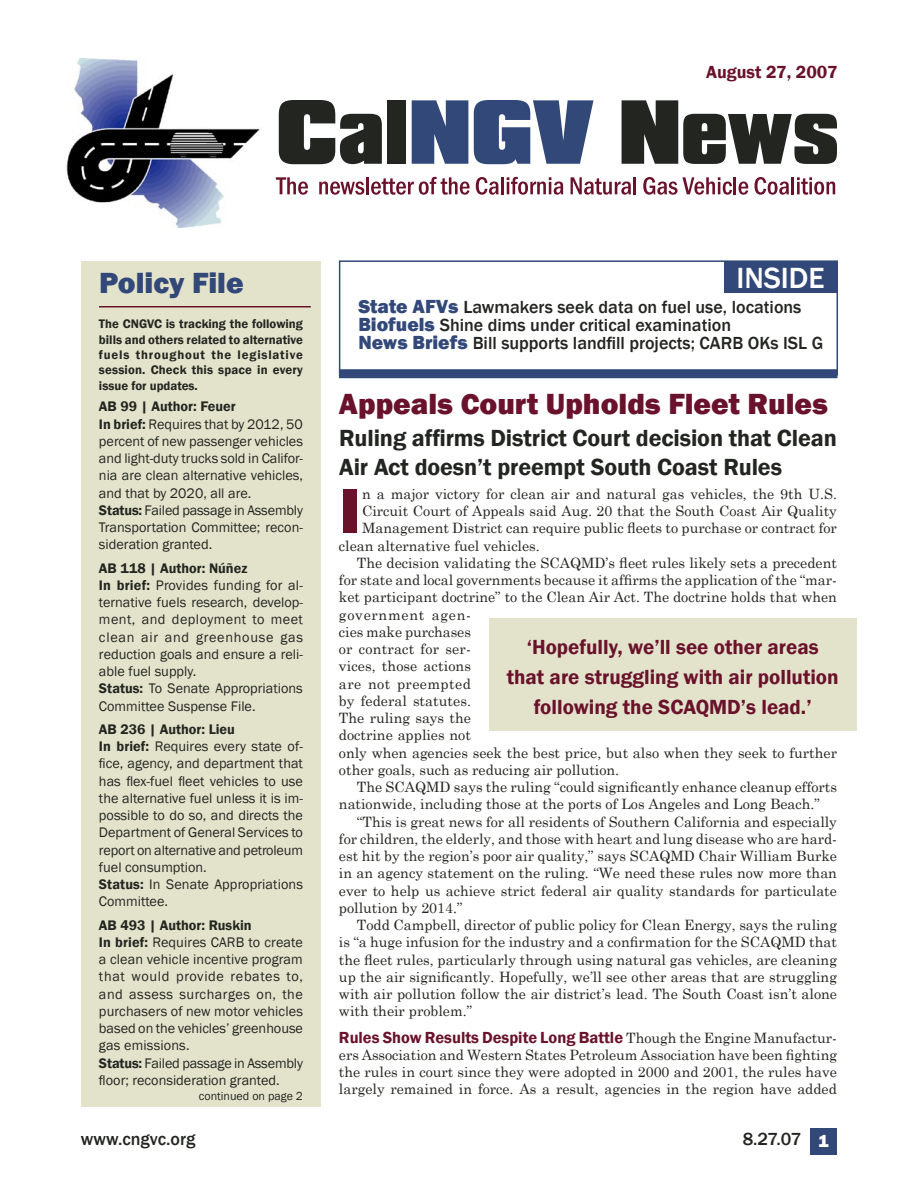
<style>
.page{position:relative;width:918px;height:1188px;background:#fff}
.page>*{position:absolute;margin:0;border:0;box-sizing:border-box;transform-origin:0 0}
.body_text_opening_graf{font:800 66px "Franklin Gothic";color:#6a122b}
.news_hed{font:800 30px "Franklin Gothic";color:#6a122b}
.box_dept__hed{font:800 30px "Franklin Gothic";color:#314879}
.t1{font:500 30px "Franklin Gothic";color:#fff}
.news_dek{font:600 24px/28.8px "Franklin Gothic";letter-spacing:-.005em;color:#232520}
.pull_quote{font:600 21px/30px "Franklin Gothic";color:#6a122b;text-align:center}
.t2{font:500 18px "Franklin Gothic";color:#232520}
.t3{font:600 18px "Franklin Gothic";color:#6a122b}
.t4{font:800 18px "Franklin Gothic";color:#fff}
.body_text_space_above{font:600 16.5px "Franklin Gothic";color:#6a122b}
.body_text_indent{font:14.25px/17.2px "Century Schoolbook";color:#232520}
.box_body_opening_graf{font:14.25px/17.2px "Franklin Gothic";color:#232520;text-align:justify}
.body_text_opening_graf-2{font:14.25px "Century Schoolbook";color:#232520}
.body_text_space_above-2{font:14.25px/17.2px "Century Schoolbook";color:#232520;text-align:justify}
.policy_file_bill_title{font:600 14.25px "Franklin Gothic";color:#232520}
.box_intro_note{font:600 12.75px/15.3px "Franklin Gothic";letter-spacing:.015em;color:#232520;text-align:justify}
.continued_on{font:12px "Franklin Gothic";color:#232520}
.s1{font-weight:800;font-size:19.5px;color:#314879}
.s2{font-weight:600}
.s3{font-family:"Century Schoolbook";font-weight:400;font-size:14.25px;color:#232520}
</style>
<div class="page">
<img style="left:67px;top:58px;width:193px;height:170px">
<div style="left:81px;top:261px;width:240px;height:846px;background:#e3e3cc"></div>
<div style="left:339px;top:260px;width:499px;height:116px;border:2px solid #314879"></div>
<div style="left:724px;top:261px;width:113px;height:31px;background:#314879"></div>
<div style="left:339px;top:369px;width:498px;height:9px;background:#314879"></div>
<hr style="left:99px;top:306px;width:212px;height:2px;background:#6a122b">
<div style="left:810px;top:1128px;width:27px;height:26px;background:#314879"></div>
<div style="left:489px;top:618px;width:367px;height:113px;background:#e3e3cc"></div>
<svg style="left:279px;top:100px;width:103px;height:64px"></svg>
<div style="left:388px;top:100px;width:18px;height:64px;background:#232520"></div>
<svg style="left:412px;top:100px;width:56px;height:64px;background:#435884"></svg>
<svg style="left:474px;top:100px;width:120px;height:64px"></svg>
<svg style="left:622px;top:100px;width:215px;height:64px"></svg>
<svg style="left:276px;top:177px;width:32px;height:18px"></svg>
<svg style="left:319px;top:182px;width:45px;height:13px"></svg>
<hr style="left:366px;top:177px;width:3px;height:17px;background:#6a122b">
<svg style="left:371px;top:177px;width:99px;height:18px"></svg>
<svg style="left:476px;top:177px;width:23px;height:18px"></svg>
<hr style="left:501px;top:177px;width:3px;height:17px;background:#6a122b">
<svg style="left:507px;top:177px;width:56px;height:18px"></svg>
<svg style="left:571px;top:177px;width:65px;height:18px"></svg>
<svg style="left:643px;top:177px;width:105px;height:18px"></svg>
<svg style="left:755px;top:177px;width:80px;height:18px"></svg>
<p class="t3" style="left:706px;top:61px;width:133px">August 27, 2007</p>
<p class="t1" style="left:736px;top:259px;width:90px">INSIDE</p>
<p class="box_dept__hed" style="left:99px;top:263px;width:146px">Policy File</p>
<p class="t2" style="left:358px;top:296px;width:445px"><span class="s1">State AFVs</span> Lawmakers seek data on fuel use, locations</p>
<p class="t2" style="left:358px;top:314px;width:374px"><span class="s1">Biofuels</span> Shine dims under critical examination</p>
<p class="t2" style="left:358px;top:332px;width:466px"><span class="s1">News Briefs</span> Bill supports landfill projects; CARB OKs ISL G</p>
<p class="box_intro_note" style="left:99px;top:317px;width:206px">The CNGVC is tracking the following bills and others related to alternative fuels throughout the legislative session. Check this space in every issue for updates.</p>
<p class="policy_file_bill_title" style="left:99px;top:398px;width:138px">AB 99 | Author: Feuer</p>
<p class="box_body_opening_graf" style="left:99px;top:416px;width:206px"><span class="s2">In brief:</span> Requires that by 2012, 50 percent of new passenger vehicles and light-duty trucks sold in Califor&shy;nia are clean alternative vehicles, and that by 2020, all are.</p>
<p class="box_body_opening_graf" style="left:99px;top:502px;width:206px"><span class="s2">Status:</span> Failed passage in Assembly Transportation Committee; recon&shy;sideration granted.</p>
<p class="policy_file_bill_title" style="left:99px;top:559px;width:150px">AB 118 | Author: Núñez</p>
<p class="box_body_opening_graf" style="left:99px;top:577px;width:206px"><span class="s2">In brief:</span> Provides funding for al&shy;ternative fuels research, develop&shy;ment, and deployment to meet clean air and greenhouse gas reduction goals and ensure a reli&shy;able fuel supply.</p>
<p class="box_body_opening_graf" style="left:99px;top:680px;width:205px"><span class="s2">Status:</span> To Senate Appropriations<br>Committee Suspense File.</p>
<p class="policy_file_bill_title" style="left:99px;top:720px;width:138px">AB 236 | Author: Lieu</p>
<p class="box_body_opening_graf" style="left:99px;top:738px;width:206px"><span class="s2">In brief:</span> Requires every state of&shy;fice, agency, and department that has flex-fuel fleet vehicles to use the alternative fuel unless it is im&shy;possible to do so, and directs the Department of General Services to report on alternative and petroleum fuel consumption.</p>
<p class="box_body_opening_graf" style="left:99px;top:876px;width:205px"><span class="s2">Status:</span> In Senate Appropriations<br>Committee.</p>
<p class="policy_file_bill_title" style="left:99px;top:916px;width:154px">AB 493 | Author: Ruskin</p>
<p class="box_body_opening_graf" style="left:99px;top:934px;width:206px"><span class="s2">In brief:</span> Requires CARB to create a clean vehicle incentive program that would provide rebates to, and assess surcharges on, the purchasers of new motor vehicles based on the vehicles’ greenhouse gas emissions.</p>
<p class="box_body_opening_graf" style="left:99px;top:1055px;width:205px"><span class="s2">Status:</span> Failed passage in Assembly floor; reconsideration granted.</p>
<p class="continued_on" style="left:199px;top:1089px;width:106px">continued on page 2</p>
<p class="t2" style="left:81px;top:1128px;width:116px">www.cngvc.org</p>
<p class="t2" style="left:743px;top:1128px;width:60px">8.27.07</p>
<p class="t4" style="left:818px;top:1130px;width:12px">1</p>
<p class="news_hed" style="left:339px;top:385px;width:490px">Appeals Court Upholds Fleet Rules</p>
<p class="news_dek" style="left:339px;top:424px;width:499px">Ruling affirms District Court decision that Clean<br>Air Act doesn’t preempt South Coast Rules</p>
<p class="body_text_opening_graf" style="left:339px;top:468px;width:23px">I</p>
<p class="body_text_opening_graf-2" style="left:362px;top:482px;width:476px">n a major victory for clean air and natural gas vehicles, the 9th U.S.</p>
<p class="body_text_opening_graf-2" style="left:362px;top:499px;width:476px">Circuit Court of Appeals said Aug. 20 that the South Coast Air Quality</p>
<p class="body_text_opening_graf-2" style="left:362px;top:516px;width:476px">Management District can require public fleets to purchase or contract for</p>
<p class="body_text_opening_graf-2" style="left:339px;top:533px;width:202px">clean alternative fuel vehicles.</p>
<p class="body_text_indent" style="left:339px;top:553px;width:500px;text-indent:18px">The decision validating the SCAQMD’s fleet rules likely sets a precedent for state and local governments because it affirms the application of the “mar&shy;ket participant doctrine” to the Clean Air Act. The doctrine holds that when government agen-<br>cies make purchases<br>or contract for ser-<br>vices, those actions<br>are not preempted<br>by federal statutes.<br>The ruling says the<br>doctrine applies not<br>only when agencies seek the best price, but also when they seek to further other goals, such as reducing air pollution.</p>
<p class="body_text_indent" style="left:339px;top:777px;width:500px;text-indent:18px">The SCAQMD says the ruling “could significantly enhance cleanup efforts nationwide, including those at the ports of Los Angeles and Long Beach.”</p>
<p class="body_text_indent" style="left:339px;top:812px;width:499px;text-align:justify;text-indent:18px">“This is great news for all residents of Southern California and especially for children, the elderly, and those with heart and lung disease who are hard&shy;est hit by the region’s poor air quality,” says SCAQMD Chair William Burke in an agency statement on the ruling. “We need these rules now more than ever to help us achieve strict federal air quality standards for particulate pollution by 2014.”</p>
<p class="body_text_indent" style="left:339px;top:915px;width:500px;text-align:justify;text-indent:18px">Todd Campbell, director of public policy for Clean Energy, says the ruling is “a huge infusion for the industry and a confirmation for the SCAQMD that the fleet rules, particularly through using natural gas vehicles, are cleaning up the air significantly. Hopefully, we’ll see other areas that are struggling with air pollution follow the air district’s lead. The South Coast isn’t alone with their problem.”</p>
<p class="body_text_space_above" style="left:339px;top:1027px;width:499px">Rules Show Results Despite Long Battle <span class="s3">Though the Engine Manufactur-</span></p>
<p class="body_text_space_above-2" style="left:339px;top:1045px;width:500px">ers Association and Western States Petroleum Association have been fighting the rules in court since they were adopted in 2000 and 2001, the rules have largely remained in force. As a result, agencies in the region have added</p>
<p class="pull_quote" style="left:507px;top:632px;width:333px">‘Hopefully, we’ll see other areas that are struggling with air pollution following the SCAQMD’s lead.’</p>
</div>
